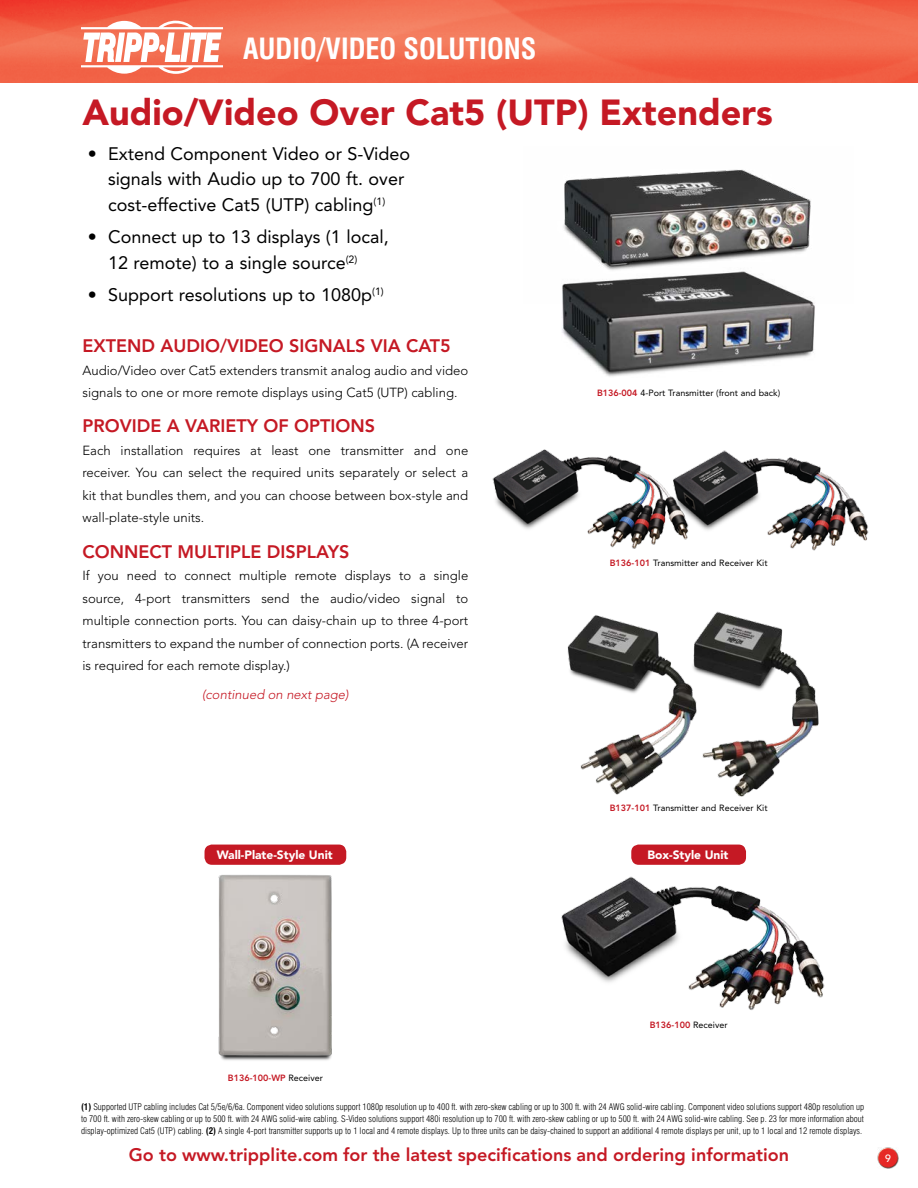
<style>
.page{position:relative;width:918px;height:1188px;background:#fff}
.page>*{position:absolute;margin:0;border:0;box-sizing:border-box;transform-origin:0 0}
.t1{font:900 36px "Avenir";color:#c51924}
.t2{font:700 condensed 28.5px "Swiss 721 BT";color:#fff}
.t3{font:18px/25.5px "Avenir";color:#000}
.t4{font:800 18px "Avenir";color:#c51924}
.t5{font:300 13.2px/22.5px "Avenir";color:#000;text-align:justify}
.t6{font:italic 300 13.2px "Avenir";color:#c51924}
.t7{font:900 12px "Avenir";color:#fff}
.t8{font:500 10.5px "Avenir";color:#fff}
.t9{font:300 condensed 9px/12px "Swiss 721 BT";color:#000;text-align:justify}
.t10{font:9px "Avenir";color:#000}
.t11{font:800 9px "Avenir";color:#c51924}
.s1{font-weight:800;color:#c51924}
.s2{font-weight:400;color:#000}
.s3{font-weight:700}
</style>
<div class="page">
<img style="left:0;top:0;width:918px;height:83px">
<img style="left:878px;top:1147px;width:21px;height:21px">
<svg style="left:81px;top:21px;width:142px;height:53px"></svg>
<img style="left:218px;top:874px;width:114px;height:187px">
<div style="left:205px;top:845px;width:141px;height:20px;background:#c51924;border-radius:8px"></div>
<div style="left:631px;top:845px;width:115px;height:20px;background:#c51924;border-radius:8px"></div>
<img style="left:561px;top:876px;width:264px;height:134px">
<img style="left:567px;top:611px;width:252px;height:186px">
<img style="left:492px;top:449px;width:377px;height:102px">
<img style="left:562px;top:303px;width:253px;height:74px">
<img style="left:562px;top:169px;width:251px;height:134px">
<p class="t2" style="left:243px;top:31px;width:295px">AUDIO/VIDEO SOLUTIONS</p>
<p class="t1" style="left:82px;top:91px;width:692px">Audio/Video Over Cat5 (UTP) Extenders</p>
<p class="t3" style="left:108px;top:141px;width:304px;text-indent:-20px">• Extend Component Video or S-Video signals with Audio up to 700 ft. over cost-effective Cat5 (UTP) cabling<sup>(1)</sup></p>
<p class="t3" style="left:108px;top:224px;width:282px;text-indent:-20px">• Connect up to 13 displays (1 local,<br>12 remote) to a single source<sup>(2)</sup></p>
<p class="t3" style="left:88px;top:282px;width:298px">• Support resolutions up to 1080p<sup>(1)</sup></p>
<p class="t4" style="left:82px;top:335px;width:370px">EXTEND AUDIO/VIDEO SIGNALS VIA CAT5</p>
<p class="t5" style="left:82px;top:359px;width:387px">Audio/Video over Cat5 extenders transmit analog audio and video signals to one or more remote displays using Cat5 (UTP) cabling.</p>
<p class="t4" style="left:82px;top:415px;width:294px">PROVIDE A VARIETY OF OPTIONS</p>
<p class="t5" style="left:82px;top:439px;width:387px">Each installation requires at least one transmitter and one receiver. You can select the required units separately or select a kit that bundles them, and you can choose between box-style and wall-plate-style units.</p>
<p class="t4" style="left:82px;top:541px;width:268px">CONNECT MULTIPLE DISPLAYS</p>
<p class="t5" style="left:82px;top:564px;width:387px">If you need to connect multiple remote displays to a single source, 4-port transmitters send the audio/video signal to multiple connection ports. You can daisy-chain up to three 4-port transmitters to expand the number of connection ports. (A receiver is required for each remote display.)</p>
<p class="t6" style="left:202px;top:687px;width:148px">(continued on next page)</p>
<p class="t10" style="left:597px;top:388px;width:185px"><span class="s1">B136-004</span> 4-Port Transmitter (front and back)</p>
<p class="t10" style="left:610px;top:558px;width:159px"><span class="s1">B136-101</span> Transmitter and Receiver Kit</p>
<p class="t10" style="left:610px;top:802px;width:159px"><span class="s1">B137-101</span> Transmitter and Receiver Kit</p>
<p class="t7" style="left:217px;top:848px;width:118px">Wall-Plate-Style Unit</p>
<p class="t7" style="left:647px;top:848px;width:83px">Box-Style Unit</p>
<p class="t11" style="left:228px;top:1072px;width:97px">B136-100-WP <span class="s2">Receiver</span></p>
<p class="t11" style="left:650px;top:1020px;width:79px">B136-100 <span class="s2">Receiver</span></p>
<p class="t9" style="left:81px;top:1101px;width:785px"><span class="s3">(1)</span> Supported UTP cabling includes Cat 5/5e/6/6a. Component video solutions support 1080p resolution up to 400 ft. with zero-skew cabling or up to 300 ft. with 24 AWG solid-wire cabling. Component video solutions support 480p resolution up to 700 ft. with zero-skew cabling or up to 500 ft. with 24 AWG solid-wire cabling. S-Video solutions support 480i resolution up to 700 ft. with zero-skew cabling or up to 500 ft. with 24 AWG solid-wire cabling. See p. 23 for more information about display-optimized Cat5 (UTP) cabling. <span class="s3">(2)</span> A single 4-port transmitter supports up to 1 local and 4 remote displays. Up to three units can be daisy-chained to support an additional 4 remote displays per unit, up to 1 local and 12 remote displays.</p>
<p class="t4" style="left:129px;top:1144px;width:662px">Go to www.tripplite.com for the latest specifications and ordering information</p>
<p class="t8" style="left:885px;top:1152px;width:7px">9</p>
</div>
